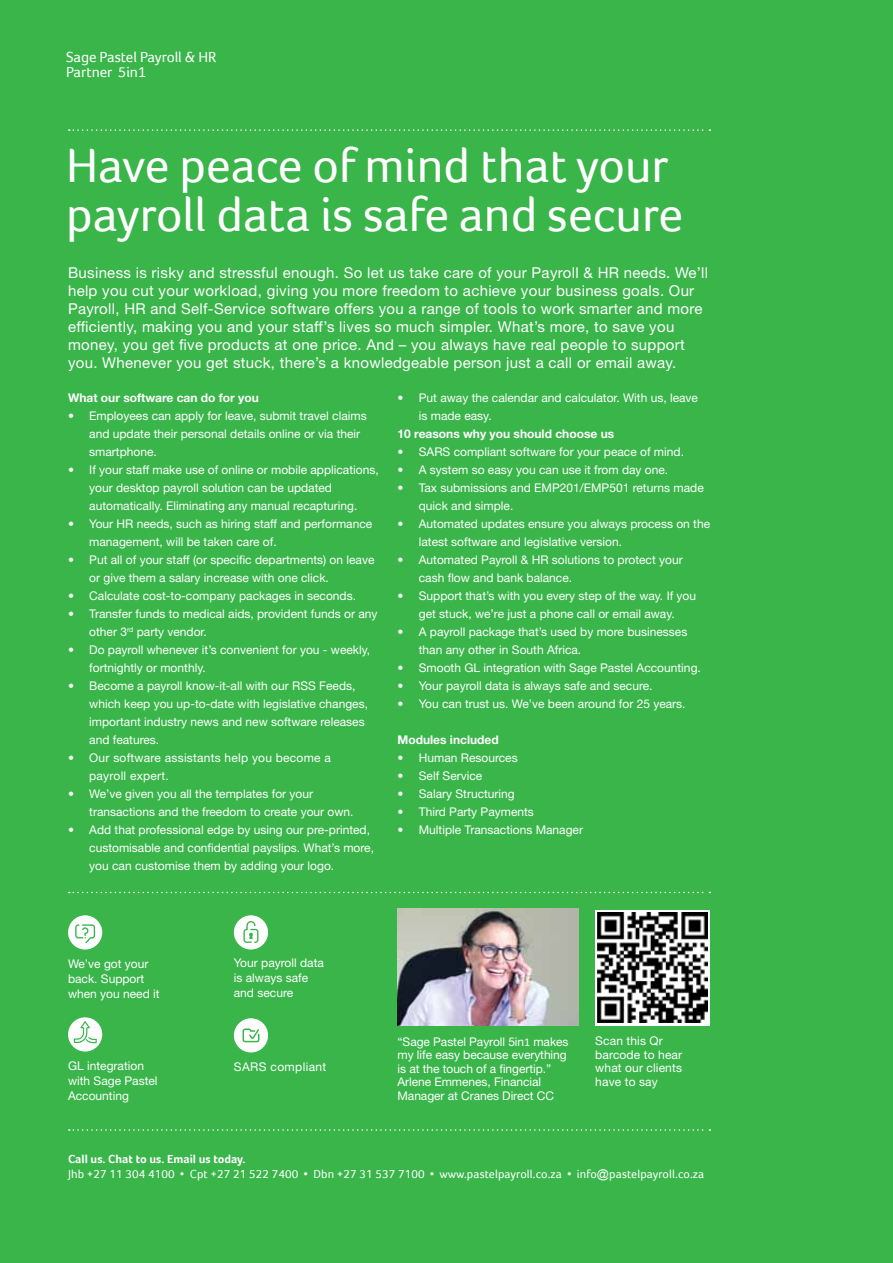
<style>
.page{position:relative;width:893px;height:1263px;background:#39b54a}
.page>*{position:absolute;margin:0;border:0;box-sizing:border-box;transform-origin:0 0}
.t1{font:49.5px/49.5px "Foco";color:#fff}
.t2{font:15px/18px "Helvetica Neue LT Std";letter-spacing:.02em;color:#fff}
.t3{font:15px/15px "Foco";color:#fff}
.t4{font:12px/18px "Helvetica Neue LT Std";color:#fff}
.t5{font:12px/15px "Foco";letter-spacing:.01em;color:#fff}
.t6{font:700 12px "Helvetica Neue LT Std";color:#fff}
.t7{font:12px/18px "Helvetica Neue LT Std";letter-spacing:.02em;color:#fff}
.t8{font:12px "Helvetica Neue LT Std";letter-spacing:.03em;color:#fff}
.s1{font-family:"Calibri";font-size:15.75px}
.s2{font-family:"Calibri"}
.s3{font-weight:700}
.s4{font-family:"Arial"}
</style>
<div class="page">
<svg style="left:69px;top:129px;width:641px;height:2px"></svg>
<svg style="left:69px;top:892px;width:641px;height:1px"></svg>
<svg style="left:69px;top:1129px;width:641px;height:2px"></svg>
<img style="left:398px;top:909px;width:180px;height:116px">
<div style="left:595px;top:910px;width:115px;height:115px;background:#fff"></div>
<img style="left:597px;top:912px;width:111px;height:111px">
<div style="left:68px;top:915px;width:34px;height:34px;background:#fff;border-radius:50%"></div>
<svg style="left:75px;top:924px;width:20px;height:19px"></svg>
<div style="left:234px;top:915px;width:34px;height:34px;background:#fff;border-radius:50%"></div>
<svg style="left:243px;top:921px;width:15px;height:22px"></svg>
<div style="left:68px;top:1017px;width:34px;height:34px;background:#fff;border-radius:50%"></div>
<svg style="left:74px;top:1021px;width:23px;height:22px"></svg>
<div style="left:234px;top:1018px;width:34px;height:34px;background:#fff;border-radius:50%"></div>
<svg style="left:243px;top:1028px;width:16px;height:14px"></svg>
<p class="t3" style="left:66px;top:49px;width:152px">Sage Pastel Payroll &amp; HR<br>Partner 5in<span class="s1">1</span></p>
<h1 class="t1" style="left:66px;top:140px;width:618px">Have peace of mind that your payroll data is safe and secure</h1>
<p class="t2" style="left:68px;top:264px;width:642px">Business is risky and stressful enough. So let us take care of your Payroll &amp; HR needs. We’ll help you cut your workload, giving you more freedom to achieve your business goals. Our Payroll, HR and Self-Service software offers you a range of tools to work smarter and more efficiently, making you and your staff’s lives so much simpler. What’s more, to save you money, you get five products at one price. And – you always have real people to support you. Whenever you get stuck, there’s a knowledgeable person just a call or email away.</p>
<p class="t6" style="left:68px;top:391px;width:192px">What our software can do for you</p>
<p class="t4" style="left:89px;top:407px;width:279px;text-indent:-21px">• Employees can apply for leave, submit travel claims and update their personal details online or via their smartphone.</p>
<p class="t4" style="left:89px;top:461px;width:291px;text-indent:-21px">• If your staff make use of online or mobile applications, your desktop payroll solution can be updated automatically. Eliminating any manual recapturing.</p>
<p class="t4" style="left:89px;top:515px;width:284px;text-indent:-21px">• Your HR needs, such as hiring staff and performance management, will be taken care of.</p>
<p class="t4" style="left:89px;top:551px;width:287px;text-indent:-21px">• Put all of your staff (or specific departments) on leave or give them a salary increase with one click.</p>
<p class="t4" style="left:68px;top:587px;width:289px">• Calculate cost-to-company packages in seconds.</p>
<p class="t4" style="left:89px;top:605px;width:290px;text-indent:-21px">• Transfer funds to medical aids, provident funds or any other 3<sup>rd</sup> party vendor.</p>
<p class="t4" style="left:89px;top:641px;width:282px;text-indent:-21px">• Do payroll whenever it’s convenient for you - weekly, fortnightly or monthly.</p>
<p class="t4" style="left:89px;top:677px;width:280px;text-indent:-21px">• Become a payroll know-it-all with our RSS Feeds, which keep you up-to-date with legislative changes, important industry news and new software releases and features.</p>
<p class="t7" style="left:89px;top:749px;width:243px;text-indent:-21px">• Our software assistants help you become a payroll expert.</p>
<p class="t4" style="left:89px;top:785px;width:266px;text-indent:-21px">• We’ve given you all the templates for your transactions and the freedom to create your own.</p>
<p class="t4" style="left:89px;top:821px;width:286px;text-indent:-21px">• Add that professional edge by using our pre-printed, customisable and confidential payslips. What’s more, you can customise them by adding your logo.</p>
<p class="t4" style="left:419px;top:389px;width:281px;text-indent:-21px">• Put away the calendar and calculator. With us, leave is made easy.</p>
<p class="t6" style="left:398px;top:427px;width:218px">10 reasons why you should choose us</p>
<p class="t4" style="left:398px;top:443px;width:288px">• SARS compliant software for your peace of mind.</p>
<p class="t4" style="left:398px;top:461px;width:272px">• A system so easy you can use it from day one.</p>
<p class="t4" style="left:419px;top:479px;width:286px;text-indent:-21px">• Tax submissions and EMP201/EMP501 returns made quick and simple.</p>
<p class="t4" style="left:419px;top:515px;width:293px;text-indent:-21px">• Automated updates ensure you always process on the latest software and legislative version.</p>
<p class="t4" style="left:419px;top:551px;width:265px;text-indent:-21px">• Automated Payroll &amp; HR solutions to protect your cash flow and bank balance.</p>
<p class="t4" style="left:398px;top:587px;width:300px;text-align:center">• Support that’s with you every step of the way. If you get stuck, we’re just a phone call or email away.</p>
<p class="t4" style="left:419px;top:623px;width:270px;text-indent:-21px">• A payroll package that’s used by more businesses than any other in South Africa.</p>
<p class="t4" style="left:398px;top:659px;width:305px">• Smooth GL integration with Sage Pastel Accounting.</p>
<p class="t4" style="left:398px;top:677px;width:257px">• Your payroll data is always safe and secure.</p>
<p class="t4" style="left:398px;top:695px;width:289px">• You can trust us. We’ve been around for 25 years.</p>
<p class="t6" style="left:398px;top:733px;width:103px">Modules included</p>
<p class="t4" style="left:398px;top:749px;width:122px">• Human Resources</p>
<p class="t4" style="left:398px;top:767px;width:86px">• Self Service</p>
<p class="t4" style="left:398px;top:785px;width:119px">• Salary Structuring</p>
<p class="t4" style="left:398px;top:803px;width:138px">• Third Party Payments</p>
<p class="t4" style="left:398px;top:821px;width:187px">• Multiple Transactions Manager</p>
<p class="t4" style="left:68px;top:956px;width:93px;line-height:15px">We’ve got your back. Support when you need it</p>
<p class="t4" style="left:234px;top:955px;width:92px;line-height:15px">Your payroll data is always safe and secure</p>
<p class="t4" style="left:68px;top:1058px;width:91px;line-height:15px">GL integration with Sage Pastel<br>Accounting</p>
<p class="t8" style="left:234px;top:1059px;width:94px">SARS compliant</p>
<p class="t4" style="left:398px;top:1034px;width:172px;line-height:13.5px">“Sage Pastel Payroll 5in<span class="s2">1</span> makes my life easy because everything is at the touch of a fingertip.”<br>Arlene Emmenes, Financial<br>Manager at Cranes Direct CC</p>
<p class="t4" style="left:595px;top:1034px;width:88px;line-height:13.5px">Scan this Qr barcode to hear what our clients have to say</p>
<p class="t5" style="left:68px;top:1151px;width:638px"><span class="s3">Call us. Chat to us. Email us today.<br></span>Jhb +27 11 304 4100 • Cpt +27 21 522 7400 • Dbn +27 31 537 7100 • www.pastelpayroll.co.za • info<span class="s4">@</span>pastelpayroll.co.za</p>
</div>
